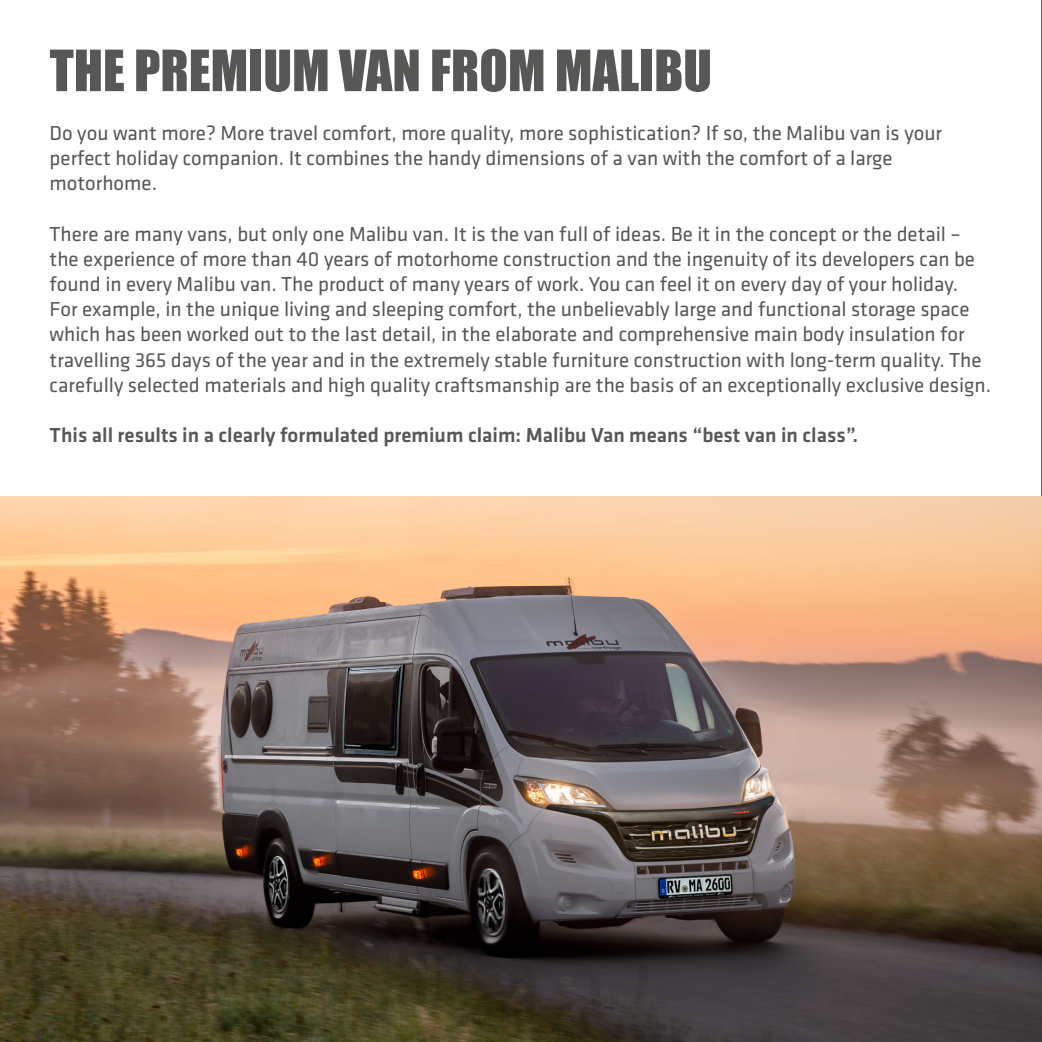
<style>
.page{position:relative;width:1042px;height:1042px;background:#fff}
.page>*{position:absolute;margin:0;border:0;box-sizing:border-box;transform-origin:0 0}
.t1{font:52.5px "Impact";color:#575756}
.t2{font:21px/25.2px "Klavika Basic";color:#575756}
.t3{font:500 21px "Klavika Basic";color:#575756}
</style>
<div class="page">
<svg style="left:1041px;top:0;width:1px;height:496px"></svg>
<img style="left:0;top:496px;width:1042px;height:546px">
<h1 class="t1" style="left:50px;top:30px;width:664px">THE PREMIUM VAN FROM MALIBU</h1>
<p class="t2" style="left:50px;top:120px;width:894px">Do you want more? More travel comfort, more quality, more sophistication? If so, the Malibu van is your perfect holiday companion. It combines the handy dimensions of a van with the comfort of a large motorhome.</p>
<p class="t2" style="left:50px;top:220px;width:943px">There are many vans, but only one Malibu van. It is the van full of ideas. Be it in the concept or the detail – the experience of more than 40 years of motorhome construction and the ingenuity of its developers can be found in every Malibu van. The product of many years of work. You can feel it on every day of your holiday.<br>For example, in the unique living and sleeping comfort, the unbelievably large and functional storage space which has been worked out to the last detail, in the elaborate and comprehensive main body insulation for travelling 365 days of the year and in the extremely stable furniture construction with long-term quality. The carefully selected materials and high quality craftsmanship are the basis of an exceptionally exclusive design.</p>
<p class="t3" style="left:50px;top:421px;width:810px">This all results in a clearly formulated premium claim: Malibu Van means “best van in class”.</p>
</div>
